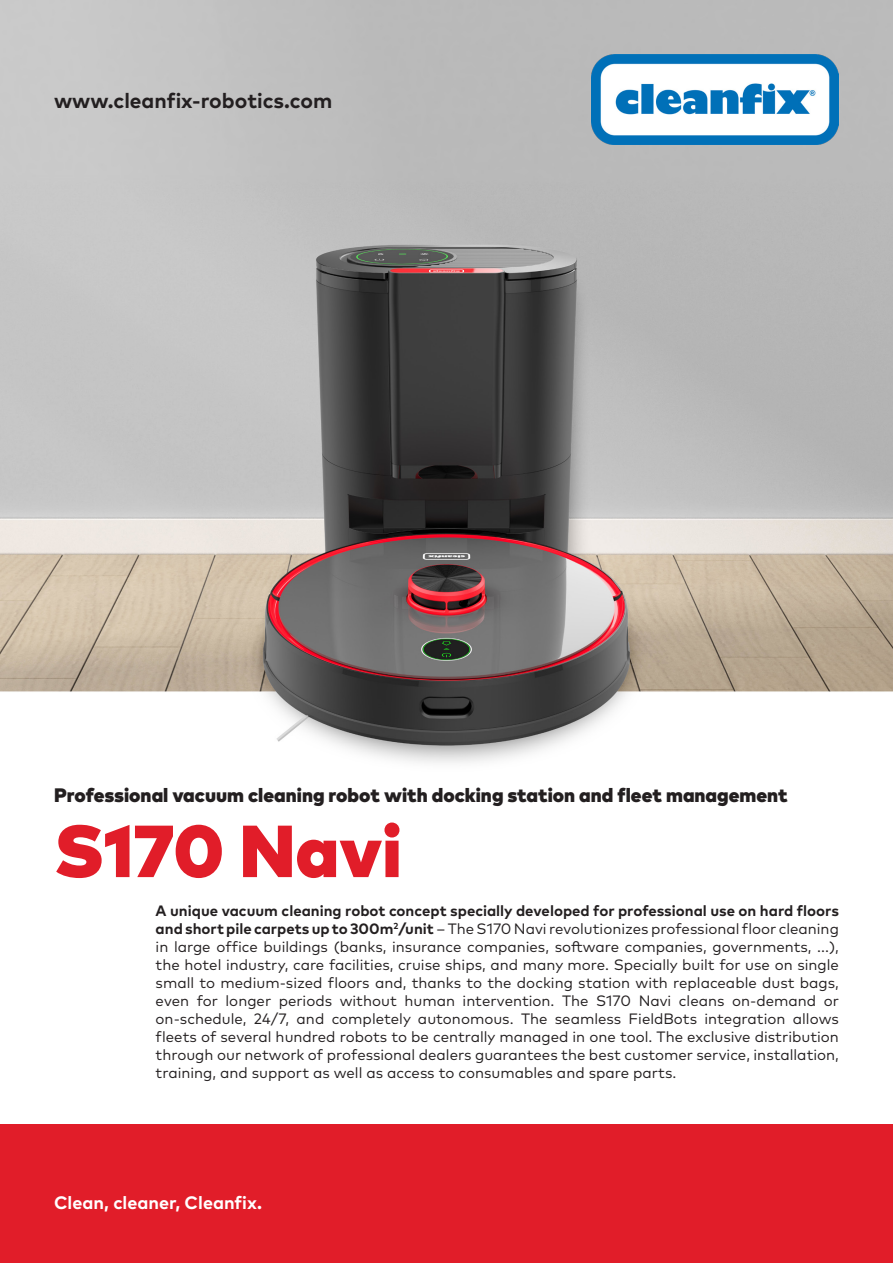
<style>
.page{position:relative;width:893px;height:1263px;background:#fff}
.page>*{position:absolute;margin:0;border:0;box-sizing:border-box;transform-origin:0 0}
.t1{font:900 73.5px "Mark W1 G";color:#e11d29}
.t2{font:700 21px "Mark W1 G";color:#231f20}
.t3{font:900 19.5px "Mark W1 G";color:#231f20}
.t4{font:700 18px "Mark W1 G";color:#fff}
.t5{font:15px/18px "Mark W1 G";color:#231f20;text-align:justify}
.s1{font-weight:700}
</style>
<div class="page">
<img style="left:0;top:0;width:893px;height:763px">
<div style="left:0;top:1123px;width:893px;height:140px;background:#e11d29"></div>
<img style="left:592px;top:54px;width:247px;height:91px">
<p class="t2" style="left:54px;top:84px;width:280px">www.cleanfix-robotics.com</p>
<p class="t3" style="left:54px;top:780px;width:735px">Professional vacuum cleaning robot with docking station and fleet management</p>
<p class="t1" style="left:54px;top:794px;width:349px">S170 Navi</p>
<p class="t5" style="left:156px;top:901px;width:685px"><span class="s1">A unique vacuum cleaning robot concept specially developed for professional use on hard floors and short pile carpets up to 300m</span><sup>2</sup><span class="s1">/unit</span> – The S170 Navi revolutionizes professional floor cleaning in large office buildings (banks, insurance companies, software companies, governments, ...), the hotel industry, care facilities, cruise ships, and many more. Specially built for use on single small to medium-sized floors and, thanks to the docking station with replaceable dust bags, even for longer periods without human intervention. The S170 Navi cleans on-demand or on-schedule, 24/7, and completely autonomous. The seamless FieldBots integration allows fleets of several hundred robots to be centrally managed in one tool. The exclusive distribution through our network of professional dealers guarantees the best customer service, installation, training, and support as well as access to consumables and spare parts.</p>
<p class="t4" style="left:54px;top:1189px;width:210px">Clean, cleaner, Cleanfix.</p>
</div>
